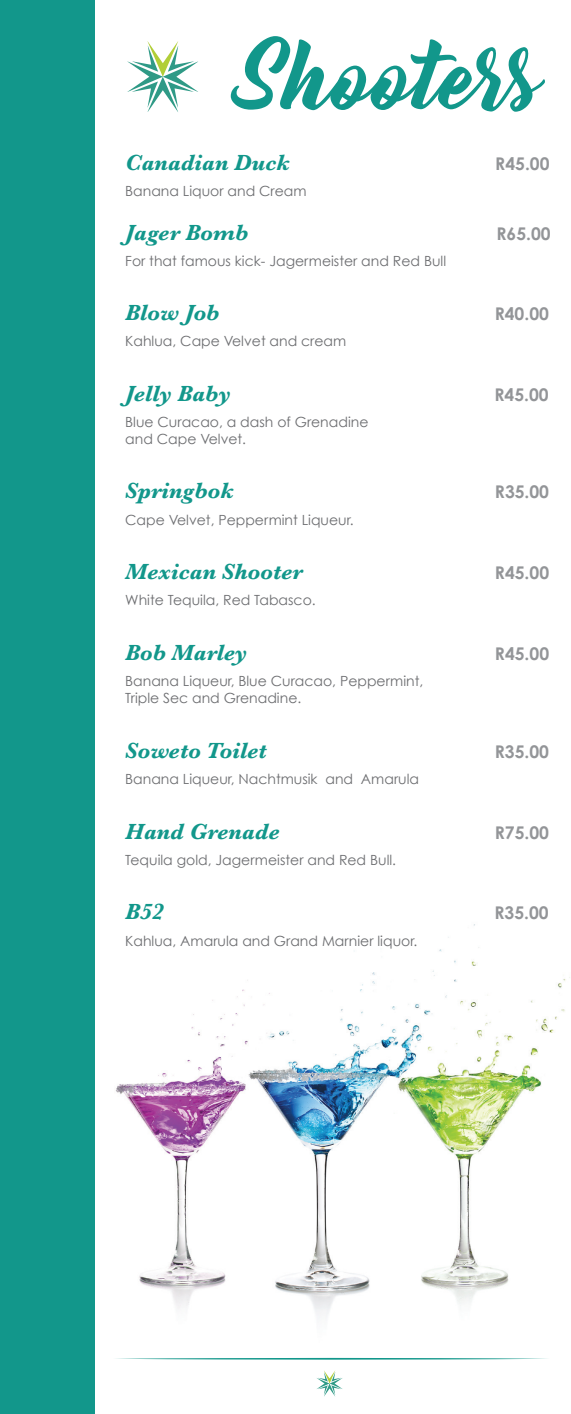
<style>
.page{position:relative;width:571px;height:1414px;background:#fff}
.page>*{position:absolute;margin:0;border:0;box-sizing:border-box;transform-origin:0 0}
.t1{font:85.23px "Bernadette";letter-spacing:-.005em;color:#12978b}
.t2{font:italic 700 22.75px "Baskerville";color:#12978b}
.t3{font:700 17.5px "Century Gothic";color:#939598}
.t4{font:14px/16.8px "Century Gothic";color:#6c6d70}
</style>
<div class="page">
<img style="left:115px;top:924px;width:455px;height:395px">
<div style="left:0;top:0;width:94px;height:1414px;background:#12978b"></div>
<svg style="left:127px;top:41px;width:71px;height:71px"></svg>
<svg style="left:317px;top:1370px;width:25px;height:26px"></svg>
<svg style="left:116px;top:1358px;width:431px;height:1px"></svg>
<h1 class="t1" style="left:244px;top:9px;width:300px">Shooters</h1>
<h2 class="t2" style="left:125px;top:146px;width:166px">Canadian Duck</h2>
<p class="t3" style="left:495px;top:152px;width:56px">R45.00</p>
<p class="t4" style="left:125px;top:182px;width:183px">Banana Liquor and Cream</p>
<h2 class="t2" style="left:125px;top:217px;width:124px">Jager Bomb</h2>
<p class="t3" style="left:496px;top:223px;width:56px">R65.00</p>
<p class="t4" style="left:125px;top:253px;width:322px">For that famous kick- Jagermeister and Red Bull</p>
<h2 class="t2" style="left:125px;top:297px;width:95px">Blow Job</h2>
<p class="t3" style="left:494px;top:302px;width:56px">R40.00</p>
<p class="t4" style="left:125px;top:332px;width:222px">Kahlua, Cape Velvet and cream</p>
<h2 class="t2" style="left:125px;top:377px;width:107px">Jelly Baby</h2>
<p class="t3" style="left:494px;top:383px;width:56px">R45.00</p>
<p class="t4" style="left:125px;top:413px;width:245px">Blue Curacao, a dash of Grenadine and Cape Velvet.</p>
<h2 class="t2" style="left:125px;top:475px;width:110px">Springbok</h2>
<p class="t3" style="left:494px;top:481px;width:56px">R35.00</p>
<p class="t4" style="left:125px;top:511px;width:230px">Cape Velvet, Peppermint Liqueur.</p>
<h2 class="t2" style="left:125px;top:556px;width:179px">Mexican Shooter</h2>
<p class="t3" style="left:494px;top:562px;width:56px">R45.00</p>
<p class="t4" style="left:125px;top:592px;width:192px">White Tequila, Red Tabasco.</p>
<h2 class="t2" style="left:125px;top:637px;width:123px">Bob Marley</h2>
<p class="t3" style="left:494px;top:643px;width:56px">R45.00</p>
<p class="t4" style="left:125px;top:673px;width:299px">Banana Liqueur, Blue Curacao, Peppermint,<br>Triple Sec and Grenadine.</p>
<h2 class="t2" style="left:125px;top:734px;width:143px">Soweto Toilet</h2>
<p class="t3" style="left:494px;top:740px;width:56px">R35.00</p>
<p class="t4" style="left:125px;top:770px;width:295px">Banana Liqueur, Nachtmusik and Amarula</p>
<h2 class="t2" style="left:125px;top:815px;width:156px">Hand Grenade</h2>
<p class="t3" style="left:494px;top:821px;width:56px">R75.00</p>
<p class="t4" style="left:125px;top:851px;width:272px">Tequila gold, Jagermeister and Red Bull.</p>
<h2 class="t2" style="left:125px;top:896px;width:40px">B52</h2>
<p class="t3" style="left:494px;top:902px;width:56px">R35.00</p>
<p class="t4" style="left:125px;top:932px;width:293px">Kahlua, Amarula and Grand Marnier liquor.</p>
</div>
